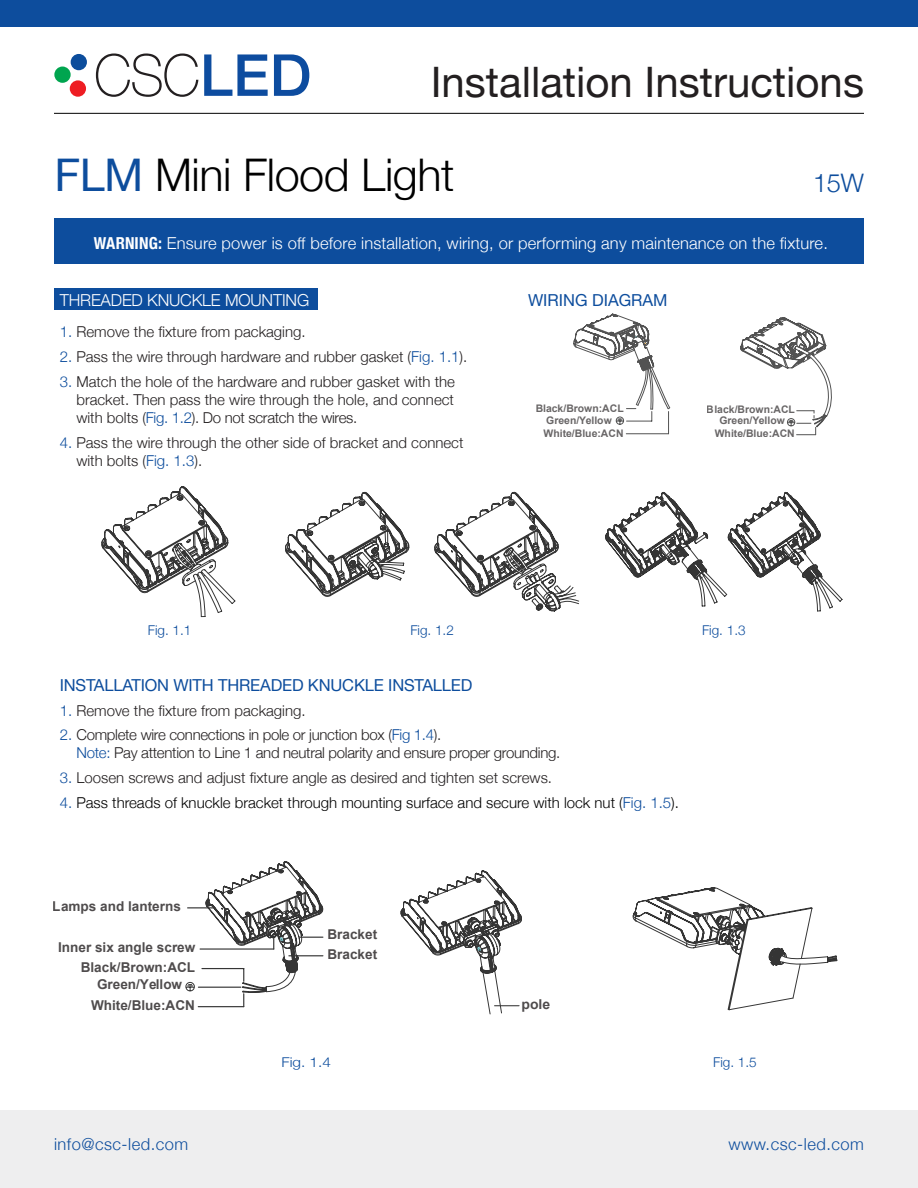
<style>
.page{position:relative;width:918px;height:1188px;background:#fff}
.page>*{position:absolute;margin:0;border:0;box-sizing:border-box;transform-origin:0 0}
.t1{font:300 45px "Helvetica Neue";letter-spacing:-.01em;color:#000}
.t2{font:42px "Helvetica Neue";color:#231f20}
.t3{font:300 25.5px "Helvetica Neue";color:#0d4d9d}
.t4{font:300 16.5px "Helvetica Neue";letter-spacing:.01em;color:#fff}
.t5{font:16.5px "Helvetica Neue";letter-spacing:-.01em;color:#0d4d9d}
.t6{font:300 16.5px "Helvetica Neue";letter-spacing:.03em;color:#0d4d9d}
.t7{font:300 16.5px "Helvetica Neue";letter-spacing:-.01em;color:#fff}
.t8{font:300 15px/18px "Helvetica Neue";color:#231f20;text-align:justify}
.t9{font:300 15px/18px "Helvetica Neue";letter-spacing:-.02em;color:#231f20}
.t10{font:300 15px "Helvetica Neue";color:#000}
.t11{font:700 13.65px "Arial";color:#231f20}
.t12{font:700 13.5px/20.2px "Arial";color:#231f20}
.t13{font:300 13.5px "Helvetica Neue";color:#0d4d9d}
.t14{font:300 13.5px "Helvetica Neue";color:#0d4d9d;scale:1.14 1}
.t15{font:700 10.5px "Arial";color:#231f20}
.s1{font-weight:400;color:#0d4d9d}
.s2{font-weight:700;font-stretch:condensed}
.s3{color:#0d4d9d}
</style>
<div class="page">
<div style="left:54px;top:288px;width:264px;height:21px;background:#0d4d9d"></div>
<div style="left:54px;top:218px;width:810px;height:46px;background:#0d4d9d"></div>
<div style="left:0;top:0;width:918px;height:27px;background:#0d4d9d"></div>
<svg style="left:96px;top:53px;width:102px;height:44px"></svg>
<svg style="left:204px;top:54px;width:64px;height:42px"></svg>
<svg style="left:274px;top:54px;width:35px;height:42px"></svg>
<div style="left:54px;top:67px;width:17px;height:16px;background:#00a54f;border-radius:50%"></div>
<div style="left:70px;top:80px;width:16px;height:17px;background:#ee1d23;border-radius:50%"></div>
<div style="left:71px;top:54px;width:16px;height:16px;background:#0c4d9c;border-radius:50%"></div>
<hr style="left:54px;top:113px;width:810px;height:1px;background:#000">
<div style="left:0;top:1110px;width:918px;height:78px;background:#eeeeef"></div>
<svg style="left:740px;top:317px;width:92px;height:118px"></svg>
<svg style="left:573px;top:313px;width:98px;height:122px"></svg>
<svg style="left:101px;top:486px;width:135px;height:131px"></svg>
<svg style="left:285px;top:491px;width:295px;height:121px"></svg>
<svg style="left:605px;top:491px;width:238px;height:121px"></svg>
<svg style="left:185px;top:861px;width:139px;height:146px"></svg>
<svg style="left:400px;top:870px;width:122px;height:145px"></svg>
<svg style="left:632px;top:887px;width:206px;height:124px"></svg>
<p class="t2" style="left:431px;top:52px;width:435px">Installation Instructions</p>
<p class="t1" style="left:54px;top:139px;width:402px"><span class="s1">FLM</span> Mini Flood Light</p>
<p class="t3" style="left:813px;top:162px;width:52px">15W</p>
<p class="t4" style="left:94px;top:230px;width:736px"><span class="s2">WARNING:</span> Ensure power is off before installation, wiring, or performing any maintenance on the fixture.</p>
<p class="t7" style="left:60px;top:287px;width:251px">THREADED KNUCKLE MOUNTING</p>
<p class="t8" style="left:60px;top:322px;width:247px"><span class="s3">1.</span> Remove the fixture from packaging.</p>
<p class="t8" style="left:60px;top:347px;width:409px"><span class="s3">2.</span> Pass the wire through hardware and rubber gasket (<span class="s3">Fig. 1.1</span>).</p>
<p class="t8" style="left:76px;top:371px;width:380px;text-indent:-17px"><span class="s3">3.</span> Match the hole of the hardware and rubber gasket with the bracket. Then pass the wire through the hole, and connect with bolts (<span class="s3">Fig. 1.2</span>). Do not scratch the wires.</p>
<p class="t8" style="left:76px;top:432px;width:389px;text-indent:-17px"><span class="s3">4.</span> Pass the wire through the other side of bracket and connect with bolts (<span class="s3">Fig. 1.3</span>).</p>
<p class="t5" style="left:528px;top:288px;width:141px">WIRING DIAGRAM</p>
<p class="t15" style="left:536px;top:401px;width:90px">Black/Brown:ACL</p>
<p class="t15" style="left:544px;top:426px;width:82px">White/Blue:ACN</p>
<p class="t15" style="left:546px;top:413px;width:67px">Green/Yellow</p>
<p class="t15" style="left:707px;top:402px;width:90px">Black/Brown:ACL</p>
<p class="t15" style="left:715px;top:426px;width:82px">White/Blue:ACN</p>
<p class="t15" style="left:719px;top:414px;width:67px">Green/Yellow</p>
<p class="t13" style="left:148px;top:620px;width:45px">Fig. 1.1</p>
<p class="t13" style="left:410px;top:620px;width:45px">Fig. 1.2</p>
<p class="t5" style="left:60px;top:673px;width:414px">INSTALLATION WITH THREADED KNUCKLE INSTALLED</p>
<p class="t8" style="left:60px;top:700px;width:247px"><span class="s3">1.</span> Remove the fixture from packaging.</p>
<p class="t9" style="left:76px;top:725px;width:486px;text-indent:-17px"><span class="s3">2.</span> Complete wire connections in pole or junction box (<span class="s3">Fig 1.4</span>).<br><span class="s3">Note:</span> Pay attention to Line 1 and neutral polarity and ensure proper grounding.</p>
<p class="t8" style="left:60px;top:768px;width:494px"><span class="s3">3.</span> Loosen screws and adjust fixture angle as desired and tighten set screws.</p>
<p class="t10" style="left:60px;top:790px;width:621px"><span class="s3">4.</span> Pass threads of knuckle bracket through mounting surface and secure with lock nut (<span class="s3">Fig. 1.5</span>).</p>
<p class="t13" style="left:702px;top:620px;width:45px">Fig. 1.3</p>
<p class="t12" style="left:53px;top:897px;width:130px">Lamps and lanterns</p>
<p class="t12" style="left:58px;top:938px;width:139px">Inner six angle screw</p>
<p class="t12" style="left:81px;top:957px;width:116px">Black/Brown:ACL</p>
<p class="t12" style="left:91px;top:996px;width:105px">White/Blue:ACN</p>
<p class="t12" style="left:97px;top:975px;width:87px">Green/Yellow</p>
<p class="t12" style="left:328px;top:925px;width:51px">Bracket<br>Bracket</p>
<p class="t14" style="left:281px;top:1051px;width:45px">Fig. 1.4</p>
<p class="t11" style="left:521px;top:995px;width:30px">pole</p>
<p class="t13" style="left:713px;top:1051px;width:45px">Fig. 1.5</p>
<p class="t6" style="left:54px;top:1131px;width:136px">info@csc-led.com</p>
<p class="t6" style="left:728px;top:1131px;width:137px">www.csc-led.com</p>
</div>
